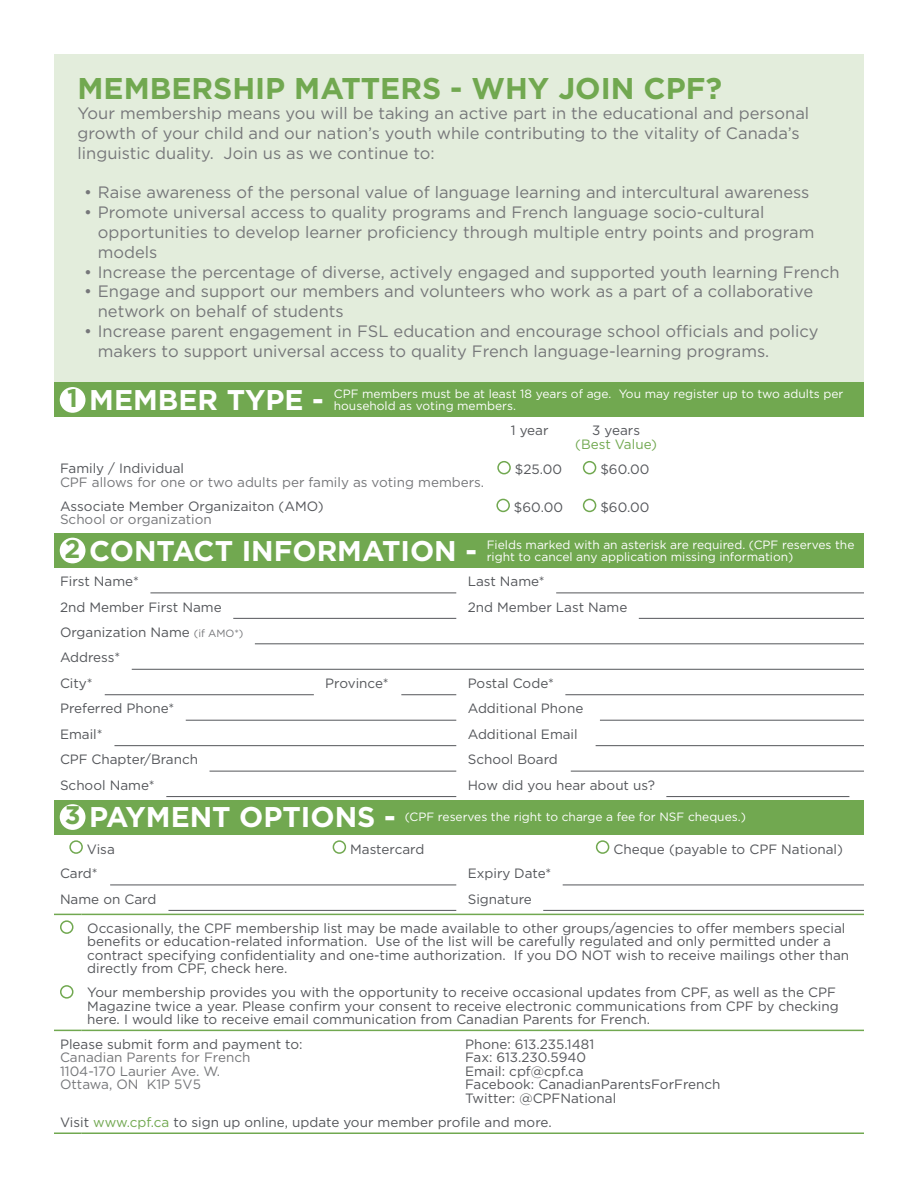
<style>
.page{position:relative;width:918px;height:1188px;background:#fff}
.page>*{position:absolute;margin:0;border:0;box-sizing:border-box;transform-origin:0 0}
.t1{font:700 30px "Gotham";color:#71a850}
.t2{font:700 28.5px "Gotham";color:#fff}
.t3{font:700 25.5px "Gotham";color:#71a850}
.t4{font:16.5px/19.8px "Gotham";color:#76777a}
.t5{font:13.5px/25.5px "Gotham";color:#54565a}
.t6{font:13.5px/13.5px "Gotham";color:#76777a}
.t7{font:13.5px "Gotham";color:#71a850}
.t8{font:12px/12px "Gotham";color:#fff}
.s1{font-size:10.5px;color:#76777a}
.s2{color:#71a850}
</style>
<div class="page">
<div style="left:497px;top:461px;width:14px;height:13px;border:2px solid #71a850;border-radius:50%"></div>
<div style="left:583px;top:461px;width:13px;height:13px;border:2px solid #71a850;border-radius:50%"></div>
<div style="left:496px;top:499px;width:14px;height:13px;border:2px solid #71a850;border-radius:50%"></div>
<div style="left:583px;top:499px;width:13px;height:13px;border:2px solid #71a850;border-radius:50%"></div>
<hr style="left:150px;top:593px;width:306px;height:1px;background:#54565a">
<hr style="left:233px;top:618px;width:223px;height:1px;background:#54565a">
<hr style="left:255px;top:643px;width:609px;height:1px;background:#54565a">
<hr style="left:132px;top:669px;width:732px;height:1px;background:#54565a">
<hr style="left:105px;top:694px;width:209px;height:1px;background:#54565a">
<hr style="left:401px;top:694px;width:55px;height:1px;background:#54565a">
<hr style="left:186px;top:720px;width:270px;height:1px;background:#54565a">
<hr style="left:114px;top:745px;width:342px;height:1px;background:#54565a">
<hr style="left:210px;top:771px;width:246px;height:1px;background:#54565a">
<hr style="left:166px;top:796px;width:290px;height:1px;background:#54565a">
<hr style="left:556px;top:593px;width:308px;height:1px;background:#54565a">
<hr style="left:639px;top:618px;width:225px;height:1px;background:#54565a">
<hr style="left:600px;top:720px;width:264px;height:1px;background:#54565a">
<hr style="left:571px;top:771px;width:293px;height:1px;background:#54565a">
<hr style="left:666px;top:796px;width:183px;height:1px;background:#54565a">
<hr style="left:565px;top:694px;width:299px;height:1px;background:#54565a">
<hr style="left:596px;top:745px;width:268px;height:1px;background:#54565a">
<div style="left:69px;top:840px;width:14px;height:14px;border:2px solid #71a850;border-radius:50%"></div>
<div style="left:333px;top:840px;width:13px;height:14px;border:2px solid #71a850;border-radius:50%"></div>
<div style="left:596px;top:840px;width:13px;height:14px;border:2px solid #71a850;border-radius:50%"></div>
<hr style="left:110px;top:885px;width:346px;height:1px;background:#54565a">
<hr style="left:168px;top:910px;width:288px;height:1px;background:#54565a">
<hr style="left:543px;top:910px;width:321px;height:1px;background:#54565a">
<hr style="left:563px;top:885px;width:301px;height:1px;background:#54565a">
<div style="left:54px;top:383px;width:810px;height:34px;background:#71a850"></div>
<div style="left:60px;top:387px;width:25px;height:26px;background:#fff;border-radius:50%"></div>
<div style="left:54px;top:533px;width:810px;height:35px;background:#71a850"></div>
<div style="left:60px;top:538px;width:25px;height:25px;background:#fff;border-radius:50%"></div>
<div style="left:54px;top:800px;width:810px;height:34px;background:#71a850"></div>
<div style="left:60px;top:804px;width:25px;height:26px;background:#fff;border-radius:50%"></div>
<svg style="left:54px;top:914px;width:27px;height:1px"></svg>
<hr style="left:81px;top:914px;width:378px;height:1px;background:#71a850">
<hr style="left:459px;top:914px;width:405px;height:1px;background:#71a850">
<svg style="left:54px;top:1030px;width:27px;height:1px"></svg>
<hr style="left:81px;top:1030px;width:378px;height:1px;background:#71a850">
<hr style="left:459px;top:1030px;width:405px;height:1px;background:#71a850">
<hr style="left:54px;top:1132px;width:27px;height:2px;background:#71a850">
<hr style="left:81px;top:1132px;width:378px;height:2px;background:#71a850">
<hr style="left:459px;top:1132px;width:405px;height:2px;background:#71a850">
<div style="left:60px;top:920px;width:14px;height:14px;border:2px solid #71a850;border-radius:50%"></div>
<div style="left:60px;top:985px;width:14px;height:14px;border:2px solid #71a850;border-radius:50%"></div>
<div style="left:54px;top:54px;width:810px;height:329px;background:#e3eddc"></div>
<h1 class="t1" style="left:78px;top:72px;width:646px">MEMBERSHIP MATTERS - WHY JOIN CPF?</h1>
<p class="t4" style="left:78px;top:103px;width:733px">Your membership means you will be taking an active part in the educational and personal growth of your child and our nation’s youth while contributing to the vitality of Canada’s linguistic duality. Join us as we continue to:</p>
<p class="t4" style="left:84px;top:182px;width:727px">• Raise awareness of the personal value of language learning and intercultural awareness</p>
<p class="t4" style="left:98px;top:202px;width:718px;text-indent:-13px">• Promote universal access to quality programs and French language socio-cultural opportunities to develop learner proficiency through multiple entry points and program models</p>
<p class="t4" style="left:84px;top:262px;width:757px">• Increase the percentage of diverse, actively engaged and supported youth learning French</p>
<p class="t4" style="left:98px;top:281px;width:717px;text-indent:-13px">• Engage and support our members and volunteers who work as a part of a collaborative network on behalf of students</p>
<p class="t4" style="left:98px;top:321px;width:722px;text-indent:-13px">• Increase parent engagement in FSL education and encourage school officials and policy makers to support universal access to quality French language-learning programs.</p>
<h3 class="t3" style="left:67px;top:384px;width:12px">1</h3>
<h2 class="t2" style="left:89px;top:383px;width:236px">MEMBER TYPE -</h2>
<p class="t8" style="left:334px;top:388px;width:511px">CPF members must be at least 18 years of age. You may register up to two adults per household as voting members.</p>
<p class="t5" style="left:511px;top:418px;width:39px">1 year</p>
<p class="t5" style="left:592px;top:418px;width:49px">3 years</p>
<p class="t7" style="left:575px;top:437px;width:83px">(Best Value)</p>
<p class="t5" style="left:60px;top:455px;width:126px">Family / Individual</p>
<p class="t6" style="left:60px;top:475px;width:426px">CPF allows for one or two adults per family as voting members.</p>
<p class="t5" style="left:60px;top:493px;width:265px">Associate Member Organizaiton (AMO)</p>
<p class="t6" style="left:60px;top:513px;width:153px">School or organization</p>
<p class="t5" style="left:515px;top:457px;width:49px">$25.00</p>
<p class="t5" style="left:600px;top:457px;width:51px">$60.00</p>
<p class="t5" style="left:514px;top:494px;width:51px">$60.00</p>
<p class="t5" style="left:600px;top:494px;width:51px">$60.00</p>
<h3 class="t3" style="left:65px;top:534px;width:17px">2</h3>
<h2 class="t2" style="left:89px;top:534px;width:389px">CONTACT INFORMATION -</h2>
<p class="t8" style="left:487px;top:538px;width:369px">Fields marked with an asterisk are required. (CPF reserves the right to cancel any application missing information)</p>
<p class="t5" style="left:60px;top:568px;width:185px">First Name*<br>2nd Member First Name<br>Organization Name <span class="s1">(if AMO*)<br></span>Address*<br>City*</p>
<p class="t5" style="left:60px;top:696px;width:140px">Preferred Phone*<br>Email*<br>CPF Chapter/Branch<br>School Name*</p>
<p class="t5" style="left:325px;top:670px;width:65px">Province*</p>
<p class="t5" style="left:468px;top:568px;width:161px">Last Name*<br>2nd Member Last Name</p>
<p class="t5" style="left:468px;top:670px;width:88px">Postal Code*</p>
<p class="t5" style="left:468px;top:696px;width:117px">Additional Phone</p>
<p class="t5" style="left:468px;top:721px;width:112px">Additional Email</p>
<p class="t5" style="left:468px;top:747px;width:189px">School Board<br>How did you hear about us?</p>
<h3 class="t3" style="left:65px;top:800px;width:17px">3</h3>
<p class="t8" style="left:405px;top:811px;width:343px">(CPF reserves the right to charge a fee for NSF cheques.)</p>
<h2 class="t2" style="left:89px;top:801px;width:308px">PAYMENT OPTIONS -</h2>
<p class="t5" style="left:87px;top:836px;width:29px">Visa</p>
<p class="t5" style="left:350px;top:836px;width:76px">Mastercard</p>
<p class="t5" style="left:613px;top:836px;width:231px">Cheque (payable to CPF National)</p>
<p class="t5" style="left:60px;top:860px;width:98px">Card*<br>Name on Card</p>
<p class="t5" style="left:468px;top:860px;width:85px">Expiry Date*</p>
<p class="t5" style="left:468px;top:886px;width:66px">Signature</p>
<p class="t5" style="left:87px;top:921px;width:763px;line-height:13.5px">Occasionally, the CPF membership list may be made available to other groups/agencies to offer members special benefits or education-related information. Use of the list will be carefully regulated and only permitted under a contract specifying confidentiality and one-time authorization. If you DO NOT wish to receive mailings other than directly from CPF, check here.</p>
<p class="t5" style="left:87px;top:986px;width:753px;line-height:13.5px">Your membership provides you with the opportunity to receive occasional updates from CPF, as well as the CPF<br>Magazine twice a year. Please confirm your consent to receive electronic communications from CPF by checking here. I would like to receive email communication from Canadian Parents for French.</p>
<p class="t5" style="left:60px;top:1031px;width:244px">Please submit form and payment to:</p>
<p class="t6" style="left:60px;top:1050px;width:192px">Canadian Parents for French<br>1104-170 Laurier Ave. W.<br>Ottawa, ON K1P 5V5</p>
<p class="t5" style="left:465px;top:1037px;width:257px;line-height:13.5px">Phone: 613.235.1481<br>Fax: 613.230.5940<br>Email: cpf@cpf.ca<br>Facebook: CanadianParentsForFrench<br>Twitter: @CPFNational</p>
<p class="t5" style="left:60px;top:1109px;width:493px">Visit <span class="s2">www.cpf.ca</span> to sign up online, update your member profile and more.</p>
</div>
